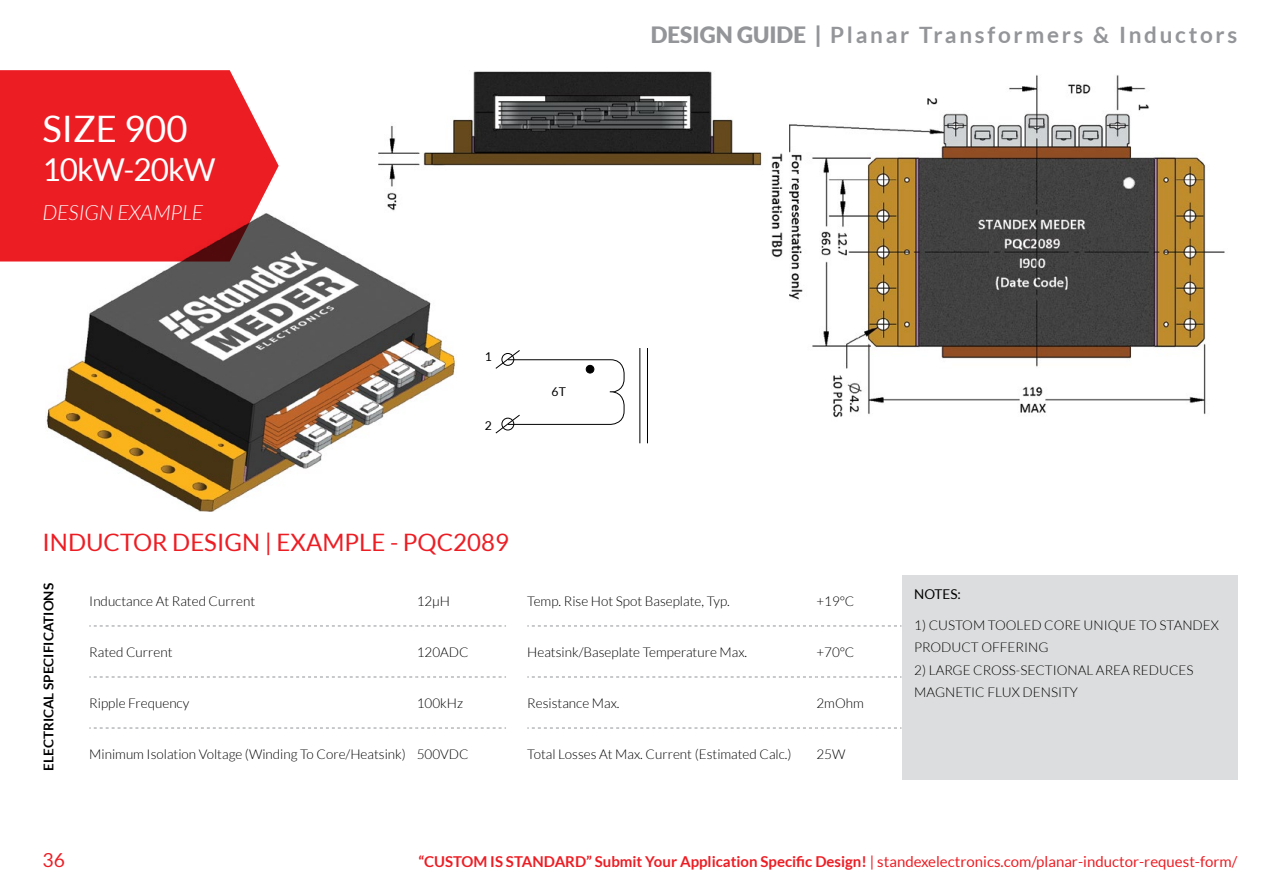
<style>
.page{position:relative;width:1263px;height:893px;background:#fff}
.page>*{position:absolute;margin:0;border:0;box-sizing:border-box;transform-origin:0 0}
.t1{font:36.45px "Lato";color:#fff}
.t2{font:31.5px "Lato";letter-spacing:-.03em;color:#fff}
.t3{font:24px "Lato";color:#ed1d24}
.t4{font:700 22.5px "Lato";letter-spacing:.12em;color:#939598}
.t5{font:italic 300 21px "Lato";color:#fff}
.t6{font:19.35px "Lato";color:#ed1d24}
.t7{font:700 15px "Lato";color:#ed1d24}
.t8{font:300 13.5px/22.5px "Lato";color:#000}
.t9{font:700 13.5px "Lato";color:#000}
.t10{font:13.5px "Lato";color:#000}
.t11{font:12.15px "Lato";color:#000}
.s1{font-weight:900}
.s2{font-weight:400}
</style>
<div class="page">
<img style="left:46px;top:219px;width:410px;height:293px">
<img style="left:375px;top:71px;width:387px;height:150px">
<img style="left:771px;top:75px;width:454px;height:343px">
<svg style="left:495px;top:350px;width:130px;height:84px"></svg>
<div style="left:508px;top:385px;width:102px;height:14px;background:#fff;border-radius:5px"></div>
<div style="left:586px;top:365px;width:8px;height:8px;background:#000;border-radius:50%"></div>
<div style="left:586px;top:365px;width:8px;height:8px;border:1px solid #000;border-radius:50%"></div>
<hr style="left:647px;top:348px;width:1px;height:95px;background:#000">
<hr style="left:639px;top:348px;width:1px;height:95px;background:#000">
<div style="left:901px;top:575px;width:336px;height:204px;background:#dcddde"></div>
<svg style="left:89px;top:626px;width:417px;height:1px"></svg>
<svg style="left:527px;top:626px;width:374px;height:1px"></svg>
<svg style="left:89px;top:677px;width:417px;height:1px"></svg>
<svg style="left:527px;top:677px;width:374px;height:1px"></svg>
<svg style="left:89px;top:728px;width:417px;height:1px"></svg>
<svg style="left:527px;top:728px;width:374px;height:1px"></svg>
<svg style="left:0;top:70px;width:279px;height:191px;fill:#ed1d24"></svg>
<h1 class="t1" style="left:43px;top:108px;width:146px">SIZE 900</h1>
<h2 class="t2" style="left:43px;top:152px;width:175px">10kW-20kW</h2>
<h3 class="t5" style="left:43px;top:201px;width:162px">DESIGN EXAMPLE</h3>
<p class="t11" style="left:485px;top:350px;width:9px">1</p>
<p class="t11" style="left:485px;top:419px;width:9px">2</p>
<h3 class="t3" style="left:43px;top:529px;width:468px">INDUCTOR DESIGN | EXAMPLE - PQC2089</h3>
<p class="t11" style="left:552px;top:385px;width:16px">6T</p>
<h3 class="t4" style="left:651px;top:22px;width:588px"><span class="s1">DESIGN GUIDE |</span> Planar Transformers &amp; Inductors</h3>
<p class="t9" style="left:41px;top:771px;width:189px;rotate:-90deg">ELECTRICAL SPECIFICATIONS</p>
<p class="t8" style="left:89px;top:590px;width:167px">Inductance At Rated Current</p>
<p class="t8" style="left:417px;top:590px;width:35px">12µH</p>
<p class="t8" style="left:527px;top:590px;width:204px">Temp. Rise Hot Spot Baseplate, Typ.</p>
<p class="t8" style="left:816px;top:590px;width:39px">+19°C</p>
<p class="t8" style="left:89px;top:641px;width:85px">Rated Current</p>
<p class="t8" style="left:417px;top:641px;width:53px">120ADC</p>
<p class="t8" style="left:527px;top:641px;width:221px">Heatsink/Baseplate Temperature Max.</p>
<p class="t8" style="left:816px;top:641px;width:39px">+70°C</p>
<p class="t8" style="left:89px;top:692px;width:102px">Ripple Frequency</p>
<p class="t8" style="left:417px;top:692px;width:48px">100kHz</p>
<p class="t8" style="left:527px;top:692px;width:94px">Resistance Max.</p>
<p class="t8" style="left:816px;top:692px;width:49px">2mOhm</p>
<p class="t8" style="left:89px;top:743px;width:381px">Minimum Isolation Voltage (Winding To Core/Heatsink) 500VDC</p>
<p class="t8" style="left:527px;top:743px;width:266px">Total Losses At Max. Current (Estimated Calc.)</p>
<p class="t8" style="left:816px;top:743px;width:30px">25W</p>
<p class="t10" style="left:914px;top:586px;width:48px">NOTES:</p>
<p class="t8" style="left:914px;top:613px;width:306px">1) CUSTOM TOOLED CORE UNIQUE TO STANDEX<br>PRODUCT OFFERING</p>
<p class="t8" style="left:914px;top:659px;width:281px">2) LARGE CROSS-SECTIONAL AREA REDUCES<br>MAGNETIC FLUX DENSITY</p>
<h3 class="t6" style="left:43px;top:850px;width:24px">36</h3>
<p class="t7" style="left:419px;top:853px;width:820px">“CUSTOM IS STANDARD” Submit Your Application Specific Design! <span class="s2">| standexelectronics.com/planar-inductor-request-form/</span></p>
</div>
